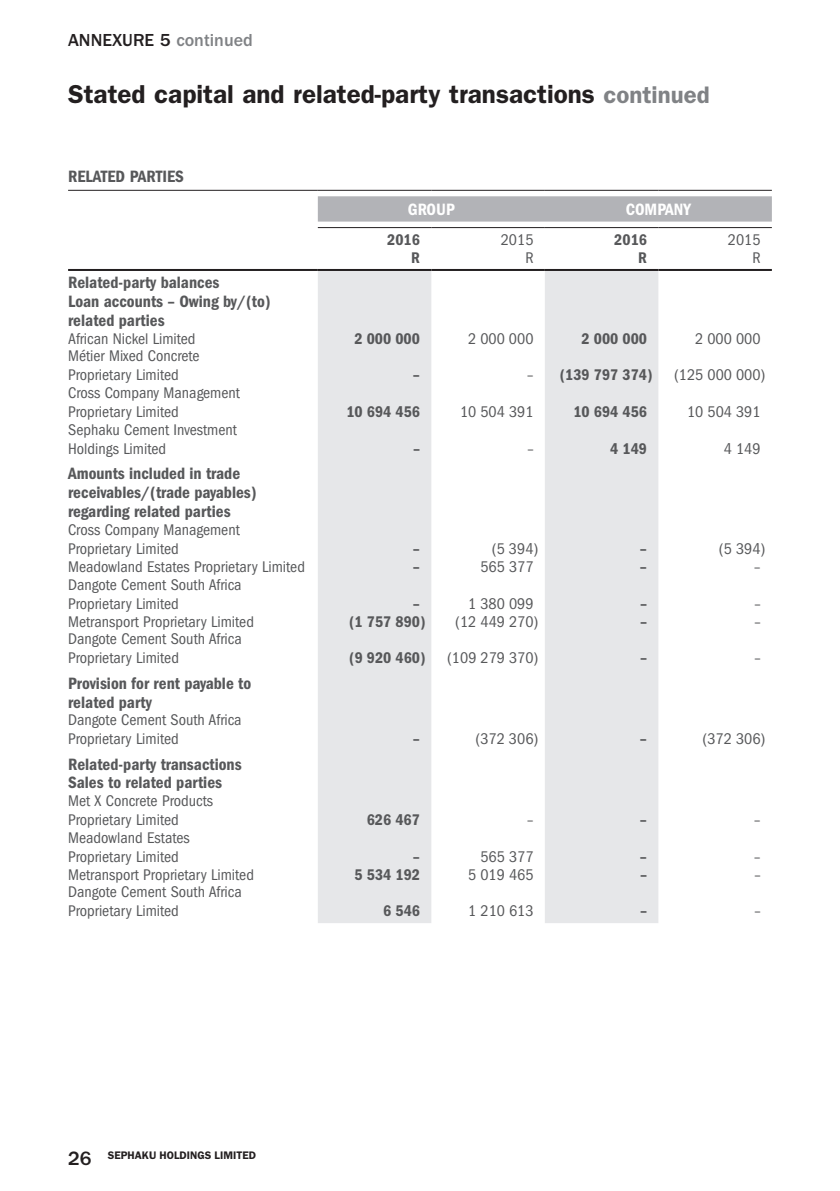
<style>
.page{position:relative;width:840px;height:1191px;background:#fff}
.page>*{position:absolute;margin:0;border:0;box-sizing:border-box;transform-origin:0 0}
.t1{font:600 26px "ITC Franklin Gothic Std";color:#231f20}
.t2{font:500 18px "ITC Franklin Gothic Std";color:#231f20}
.t3{font:17px/19px "ITC Franklin Gothic Std Dm Cd";color:#57585a}
.t4{font:17px "ITC Franklin Gothic Std Dm Cd";color:#fff}
.t5{font:condensed 16px/19px "ITC Franklin Gothic Std";color:#57585a}
.t6{font:16px "ITC Franklin Gothic Std Dm Cd";color:#57585a}
.t7{font:600 11px "ITC Franklin Gothic Std";color:#231f20}
.s1{color:#808285}
.s2{font-size:24px;color:#808285}
.s3{font-family:"ITC Franklin Gothic Std";font-stretch:condensed}
.s4{font-weight:500;font-size:20px}
</style>
<div class="page">
<svg style="left:317px;top:196px;width:454px;height:26px;background:#b4b5b9"></svg>
<svg style="left:318px;top:271px;width:340px;height:652px;fill:#e6e7e9"></svg>
<hr style="left:68px;top:269px;width:249px;height:2px;background:#231f20">
<hr style="left:317px;top:269px;width:114px;height:2px;background:#231f20">
<hr style="left:431px;top:269px;width:113px;height:2px;background:#231f20">
<hr style="left:544px;top:269px;width:114px;height:2px;background:#231f20">
<hr style="left:658px;top:269px;width:113px;height:2px;background:#231f20">
<hr style="left:317px;top:227px;width:114px;height:1px;background:#231f20">
<hr style="left:431px;top:227px;width:113px;height:1px;background:#231f20">
<hr style="left:544px;top:227px;width:114px;height:1px;background:#231f20">
<hr style="left:658px;top:227px;width:113px;height:1px;background:#231f20">
<hr style="left:68px;top:190px;width:249px;height:1px;background:#231f20">
<hr style="left:317px;top:190px;width:114px;height:1px;background:#231f20">
<hr style="left:431px;top:190px;width:113px;height:1px;background:#231f20">
<hr style="left:544px;top:190px;width:114px;height:1px;background:#231f20">
<hr style="left:658px;top:190px;width:113px;height:1px;background:#231f20">
<p class="t2" style="left:68px;top:30px;width:186px">ANNEXURE 5 <span class="s1">continued</span></p>
<h1 class="t1" style="left:68px;top:79px;width:642px">Stated capital and related-party transactions <span class="s2">continued</span></h1>
<p class="t3" style="left:68px;top:167px;width:117px">RELATED PARTIES</p>
<p class="t4" style="left:407px;top:199px;width:48px">GROUP</p>
<p class="t4" style="left:625px;top:199px;width:67px">COMPANY</p>
<p class="t6" style="left:387px;top:231px;width:34px">2016</p>
<p class="t5" style="left:500px;top:231px;width:34px">2015</p>
<p class="t6" style="left:614px;top:231px;width:34px">2016</p>
<p class="t5" style="left:727px;top:231px;width:34px">2015</p>
<p class="t6" style="left:411px;top:249px;width:10px">R</p>
<p class="t5" style="left:525px;top:248px;width:10px">R</p>
<p class="t6" style="left:638px;top:249px;width:10px">R</p>
<p class="t5" style="left:752px;top:248px;width:10px">R</p>
<p class="t3" style="left:68px;top:273px;width:204px">Related-party balances<br>Loan accounts – Owing by/(to) related parties</p>
<p class="t5" style="left:68px;top:329px;width:129px">African Nickel Limited</p>
<p class="t6" style="left:354px;top:329px;width:67px">2 000 000</p>
<p class="t5" style="left:468px;top:329px;width:67px">2 000 000</p>
<p class="t6" style="left:581px;top:329px;width:67px">2 000 000</p>
<p class="t5" style="left:694px;top:329px;width:67px">2 000 000</p>
<p class="t5" style="left:68px;top:347px;width:133px">Métier Mixed Concrete<br>Proprietary Limited</p>
<p class="t6" style="left:412px;top:366px;width:9px">–</p>
<p class="t6" style="left:527px;top:366px;width:127px"><span class="s3">–</span> (139 797 374)</p>
<p class="t5" style="left:673px;top:366px;width:93px">(125 000 000)</p>
<p class="t5" style="left:68px;top:383px;width:173px">Cross Company Management<br>Proprietary Limited</p>
<p class="t5" style="left:68px;top:420px;width:170px">Sephaku Cement Investment<br>Holdings Limited</p>
<p class="t3" style="left:68px;top:464px;width:190px">Amounts included in trade receivables/(trade payables) regarding related parties</p>
<p class="t5" style="left:68px;top:520px;width:173px">Cross Company Management<br>Proprietary Limited</p>
<p class="t6" style="left:346px;top:403px;width:75px">10 694 456</p>
<p class="t5" style="left:460px;top:402px;width:75px">10 504 391</p>
<p class="t6" style="left:573px;top:403px;width:75px">10 694 456</p>
<p class="t5" style="left:686px;top:402px;width:75px">10 504 391</p>
<p class="t6" style="left:413px;top:439px;width:9px">–</p>
<p class="t5" style="left:527px;top:439px;width:8px">–</p>
<p class="t6" style="left:610px;top:439px;width:38px">4 149</p>
<p class="t5" style="left:723px;top:439px;width:38px">4 149</p>
<p class="t6" style="left:412px;top:540px;width:9px">–</p>
<p class="t5" style="left:491px;top:539px;width:48px">(5 394)</p>
<p class="t6" style="left:639px;top:540px;width:9px">–</p>
<p class="t5" style="left:718px;top:539px;width:48px">(5 394)</p>
<p class="t5" style="left:68px;top:557px;width:238px">Meadowland Estates Proprietary Limited</p>
<p class="t6" style="left:412px;top:557px;width:9px">–</p>
<p class="t5" style="left:480px;top:557px;width:55px">565 377</p>
<p class="t6" style="left:639px;top:557px;width:9px">–</p>
<p class="t5" style="left:753px;top:557px;width:8px">–</p>
<p class="t5" style="left:68px;top:575px;width:175px">Dangote Cement South Africa<br>Proprietary Limited</p>
<p class="t6" style="left:413px;top:594px;width:9px">–</p>
<p class="t5" style="left:468px;top:594px;width:67px">1 380 099</p>
<p class="t6" style="left:639px;top:594px;width:9px">–</p>
<p class="t5" style="left:754px;top:594px;width:8px">–</p>
<p class="t5" style="left:68px;top:612px;width:187px">Metransport Proprietary Limited</p>
<p class="t6" style="left:349px;top:612px;width:78px">(1 757 890)</p>
<p class="t5" style="left:455px;top:612px;width:85px">(12 449 270)</p>
<p class="t6" style="left:639px;top:612px;width:9px">–</p>
<p class="t5" style="left:754px;top:612px;width:8px">–</p>
<p class="t5" style="left:68px;top:629px;width:175px">Dangote Cement South Africa<br>Proprietary Limited</p>
<p class="t6" style="left:349px;top:649px;width:78px">(9 920 460)</p>
<p class="t5" style="left:447px;top:648px;width:93px">(109 279 370)</p>
<p class="t6" style="left:639px;top:649px;width:9px">–</p>
<p class="t5" style="left:754px;top:648px;width:8px">–</p>
<p class="t3" style="left:68px;top:673px;width:184px">Provision for rent payable to related party</p>
<p class="t5" style="left:68px;top:710px;width:175px">Dangote Cement South Africa<br>Proprietary Limited</p>
<p class="t3" style="left:68px;top:755px;width:175px;line-height:18.4px">Related-party transactions<br>Sales to related parties</p>
<p class="t5" style="left:68px;top:791px;width:146px">Met X Concrete Products<br>Proprietary Limited</p>
<p class="t5" style="left:68px;top:828px;width:123px">Meadowland Estates<br>Proprietary Limited</p>
<p class="t6" style="left:412px;top:730px;width:9px">–</p>
<p class="t5" style="left:475px;top:729px;width:64px">(372 306)</p>
<p class="t6" style="left:639px;top:730px;width:9px">–</p>
<p class="t5" style="left:702px;top:729px;width:64px">(372 306)</p>
<p class="t6" style="left:366px;top:810px;width:55px">626 467</p>
<p class="t5" style="left:527px;top:810px;width:8px">–</p>
<p class="t6" style="left:639px;top:810px;width:9px">–</p>
<p class="t5" style="left:753px;top:810px;width:8px">–</p>
<p class="t6" style="left:412px;top:847px;width:9px">–</p>
<p class="t5" style="left:480px;top:847px;width:55px">565 377</p>
<p class="t6" style="left:639px;top:847px;width:9px">–</p>
<p class="t5" style="left:753px;top:847px;width:8px">–</p>
<p class="t5" style="left:68px;top:865px;width:187px">Metransport Proprietary Limited</p>
<p class="t6" style="left:354px;top:865px;width:67px">5 534 192</p>
<p class="t5" style="left:468px;top:865px;width:67px">5 019 465</p>
<p class="t6" style="left:639px;top:865px;width:9px">–</p>
<p class="t5" style="left:754px;top:865px;width:8px">–</p>
<p class="t5" style="left:68px;top:882px;width:175px">Dangote Cement South Africa<br>Proprietary Limited</p>
<p class="t6" style="left:383px;top:901px;width:38px">6 546</p>
<p class="t5" style="left:468px;top:901px;width:67px">1 210 613</p>
<p class="t6" style="left:639px;top:901px;width:9px">–</p>
<p class="t5" style="left:754px;top:901px;width:8px">–</p>
<p class="t7" style="left:68px;top:1148px;width:189px"><span class="s4">26</span> SEPHAKU HOLDINGS LIMITED</p>
</div>
